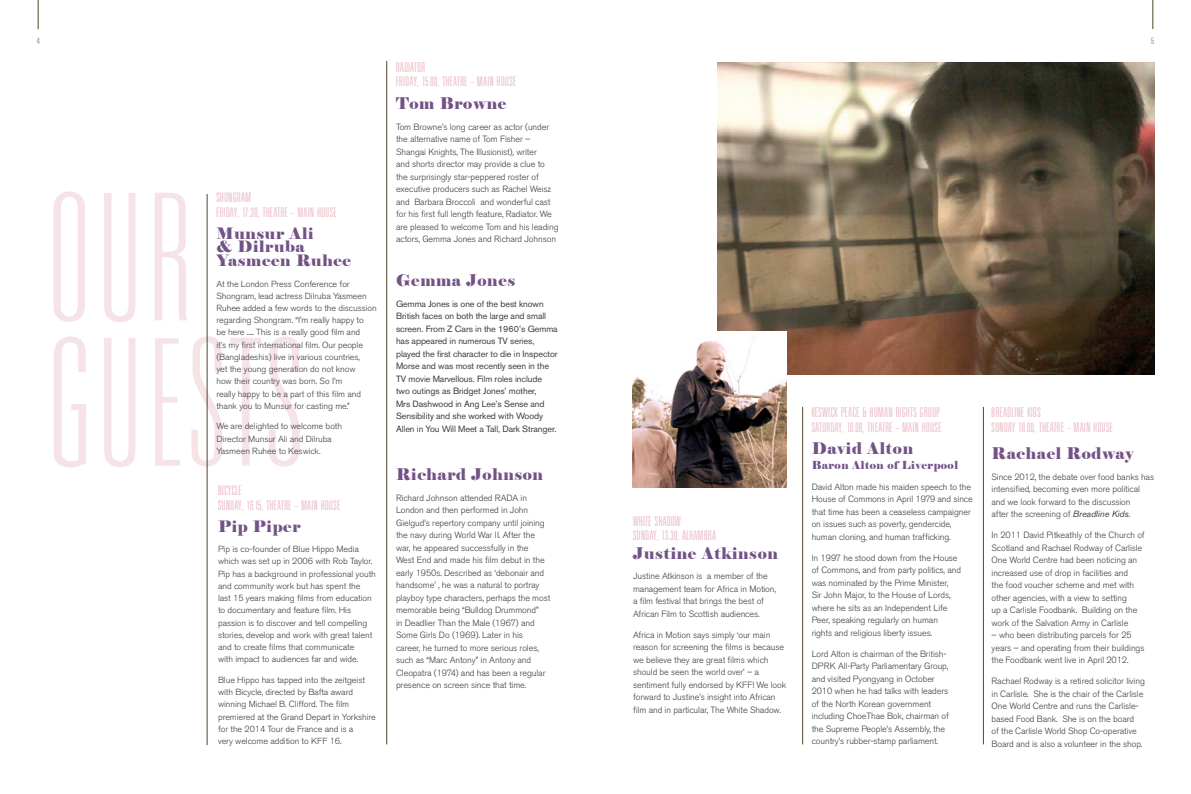
<style>
.page{position:relative;width:1191px;height:794px;background:#fff}
.page>*{position:absolute;margin:0;border:0;box-sizing:border-box;transform-origin:0 0}
.t1{font:200 182.1px/144.9px "Univers Ultra Condensed BQ";letter-spacing:.02em;color:#f6e3e7}
.t2{font:16px "Elephant";letter-spacing:.04em;color:#735286}
.t3{font:15.6px/13.7px "Elephant";letter-spacing:.04em;color:#735286}
.t4{font:300 14px "Univers Ultra Condensed BQ";letter-spacing:.025em;color:#ebbfc8}
.t5{font:300 13.7px/14.2px "Univers Ultra Condensed BQ";letter-spacing:.025em;color:#ebbfc8}
.t6{font:11px "Elephant";letter-spacing:.04em;color:#735286}
.t7{font:300 9px/12.5px "Akzidenz Grotesk BE";letter-spacing:-.01em;color:#3c3c3b}
.t8{font:9px/12.5px "Akzidenz Grotesk BE";letter-spacing:-.01em;color:#3c3c3b}
.t9{font:9px "Univers Ultra Condensed BQ";color:#b8a481}
.t10{font:300 8.8px/12.2px "Akzidenz Grotesk BE";letter-spacing:-.01em;color:#3c3c3b}
.s1{font-weight:400;font-style:italic}
</style>
<div class="page">
<img style="left:717px;top:62px;width:437px;height:313px">
<img style="left:632px;top:331px;width:154px;height:156px">
<hr style="left:386px;top:61px;width:1px;height:683px;background:#52472b">
<hr style="left:802px;top:407px;width:1px;height:337px;background:#52472b">
<hr style="left:983px;top:407px;width:1px;height:337px;background:#52472b">
<hr style="left:207px;top:194px;width:1px;height:551px;background:#52472b">
<svg style="left:38px;top:0;width:1px;height:29px"></svg>
<svg style="left:1152px;top:0;width:1px;height:29px"></svg>
<p class="t9" style="left:37px;top:35px;width:4px">4</p>
<p class="t9" style="left:1151px;top:35px;width:4px">5</p>
<h1 class="t1" style="left:48px;top:191px;width:261px">OUR<br>GUESTS</h1>
<h3 class="t5" style="left:216px;top:191px;width:122px">SHONGRAM<br>FRIDAY, 17:30, THEATRE – MAIN HOUSE</h3>
<h3 class="t3" style="left:216px;top:226px;width:136px">Munsur Ali<br>&amp; Dilruba<br>Yasmeen Ruhee</h3>
<p class="t10" style="left:216px;top:277px;width:162px">At the London Press Conference for Shongram, lead actress Dilruba Yasmeen Ruhee added a few words to the discussion regarding Shongram. “I’m really happy to<br>be here ..... This is a really good film and<br>it’s my first international film. Our people (Bangladeshis) live in various countries,<br>yet the young generation do not know<br>how their country was born. So I’m<br>really happy to be a part of this film and thank you to Munsur for casting me.”</p>
<p class="t10" style="left:216px;top:420px;width:127px">We are delighted to welcome both<br>Director Munsur Ali and Dilruba<br>Yasmeen Ruhee to Keswick.</p>
<h3 class="t5" style="left:218px;top:484px;width:124px">BICYCLE<br>SUNDAY, 16.15, THEATRE – MAIN HOUSE</h3>
<h3 class="t3" style="left:218px;top:519px;width:84px">Pip Piper</h3>
<p class="t10" style="left:218px;top:543px;width:159px">Pip is co-founder of Blue Hippo Media which was set up in 2006 with Rob Taylor.<br>Pip has a background in professional youth and community work but has spent the<br>last 15 years making films from education to documentary and feature film. His passion is to discover and tell compelling stories, develop and work with great talent and to create films that communicate<br>with impact to audiences far and wide.</p>
<p class="t10" style="left:218px;top:674px;width:159px">Blue Hippo has tapped into the zeitgeist with Bicycle, directed by Bafta award winning Michael B. Clifford. The film premiered at the Grand Depart in Yorkshire for the 2014 Tour de France and is a<br>very welcome addition to KFF 16.</p>
<h3 class="t4" style="left:396px;top:60px;width:31px">RADIATOR</h3>
<h3 class="t5" style="left:396px;top:75px;width:122px">FRIDAY, 15.00, THEATRE – MAIN HOUSE</h3>
<h2 class="t2" style="left:396px;top:93px;width:112px">Tom Browne</h2>
<p class="t7" style="left:396px;top:120px;width:164px">Tom Browne’s long career as actor (under the alternative name of Tom Fisher – Shangai Knights, The Illusionist), writer<br>and shorts director may provide a clue to the surprisingly star-peppered roster of executive producers such as Rachel Weisz and Barbara Broccoli and wonderful cast for his first full length feature, Radiator. We are pleased to welcome Tom and his leading actors, Gemma Jones and Richard Johnson</p>
<h2 class="t2" style="left:396px;top:270px;width:121px">Gemma Jones</h2>
<p class="t8" style="left:396px;top:297px;width:163px">Gemma Jones is one of the best known British faces on both the large and small screen. From Z Cars in the 1960’s Gemma has appeared in numerous TV series, played the first character to die in Inspector Morse and was most recently seen in the TV movie Marvellous. Film roles include two outings as Bridget Jones’ mother,<br>Mrs Dashwood in Ang Lee’s Sense and Sensibility and she worked with Woody Allen in You Will Meet a Tall, Dark Stranger.</p>
<h2 class="t2" style="left:396px;top:464px;width:148px">Richard Johnson</h2>
<p class="t7" style="left:396px;top:491px;width:156px">Richard Johnson attended RADA in London and then performed in John Gielgud’s repertory company until joining the navy during World War II. After the war, he appeared successfully in the<br>West End and made his film debut in the early 1950s. Described as ‘debonair and handsome’ , he was a natural to portray playboy type characters, perhaps the most memorable being “Bulldog Drummond”<br>in Deadlier Than the Male (1967) and Some Girls Do (1969). Later in his<br>career, he turned to more serious roles, such as “Marc Antony” in Antony and Cleopatra (1974) and has been a regular presence on screen since that time.</p>
<h3 class="t4" style="left:633px;top:513px;width:50px">WHITE SHADOW</h3>
<h3 class="t5" style="left:633px;top:528px;width:85px">SUNDAY, 13.30, ALHAMBRA</h3>
<h2 class="t2" style="left:633px;top:543px;width:146px">Justine Atkinson</h2>
<p class="t7" style="left:633px;top:570px;width:144px">Justine Atkinson is a member of the management team for Africa in Motion, a film festival that brings the best of African Film to Scottish audiences.</p>
<p class="t7" style="left:633px;top:629px;width:155px">Africa in Motion says simply ‘our main reason for screening the films is because we believe they are great films which should be seen the world over’ – a sentiment fully endorsed by KFF! We look forward to Justine’s insight into African film and in particular, The White Shadow.</p>
<h3 class="t4" style="left:811px;top:405px;width:130px">KESWICK PEACE &amp; HUMAN RIGHTS GROUP</h3>
<h3 class="t5" style="left:811px;top:420px;width:131px">SATURDAY, 10.00, THEATRE – MAIN HOUSE</h3>
<h2 class="t2" style="left:811px;top:438px;width:103px">David Alton</h2>
<p class="t6" style="left:811px;top:458px;width:148px">Baron Alton of Liverpool</p>
<p class="t7" style="left:811px;top:480px;width:163px">David Alton made his maiden speech to the House of Commons in April 1979 and since that time has been a ceaseless campaigner on issues such as poverty, gendercide, human cloning, and human trafficking.</p>
<p class="t7" style="left:811px;top:551px;width:151px">In 1997 he stood down from the House of Commons, and from party politics, and was nominated by the Prime Minister,<br>Sir John Major, to the House of Lords, where he sits as an Independent Life Peer, speaking regularly on human<br>rights and religious liberty issues.</p>
<p class="t7" style="left:811px;top:647px;width:139px">Lord Alton is chairman of the British-DPRK All-Party Parliamentary Group, and visited Pyongyang in October 2010 when he had talks with leaders of the North Korean government including ChoeThae Bok, chairman of the Supreme People’s Assembly, the country’s rubber-stamp parliament.</p>
<h3 class="t4" style="left:991px;top:405px;width:51px">BREADLINE KIDS</h3>
<h3 class="t5" style="left:991px;top:420px;width:123px">SUNDAY 10.00, THEATRE – MAIN HOUSE</h3>
<h2 class="t2" style="left:991px;top:443px;width:143px">Rachael Rodway</h2>
<p class="t7" style="left:991px;top:470px;width:164px">Since 2012, the debate over food banks has intensified, becoming even more political and we look forward to the discussion<br>after the screening of <span class="s1">Breadline Kids</span>.</p>
<p class="t7" style="left:991px;top:529px;width:155px">In 2011 David Pitkeathly of the Church of Scotland and Rachael Rodway of Carlisle One World Centre had been noticing an increased use of drop in facilities and<br>the food voucher scheme and met with other agencies, with a view to setting<br>up a Carlisle Foodbank. Building on the work of the Salvation Army in Carlisle</p>
<p class="t7" style="left:991px;top:629px;width:154px">– who been distributing parcels for 25 years – and operating from their buildings the Foodbank went live in April 2012.</p>
<p class="t7" style="left:991px;top:675px;width:155px">Rachael Rodway is a retired solicitor living in Carlisle. She is the chair of the Carlisle One World Centre and runs the Carlisle&shy;based Food Bank. She is on the board<br>of the Carlisle World Shop Co-operative Board and is also a volunteer in the shop.</p>
</div>
